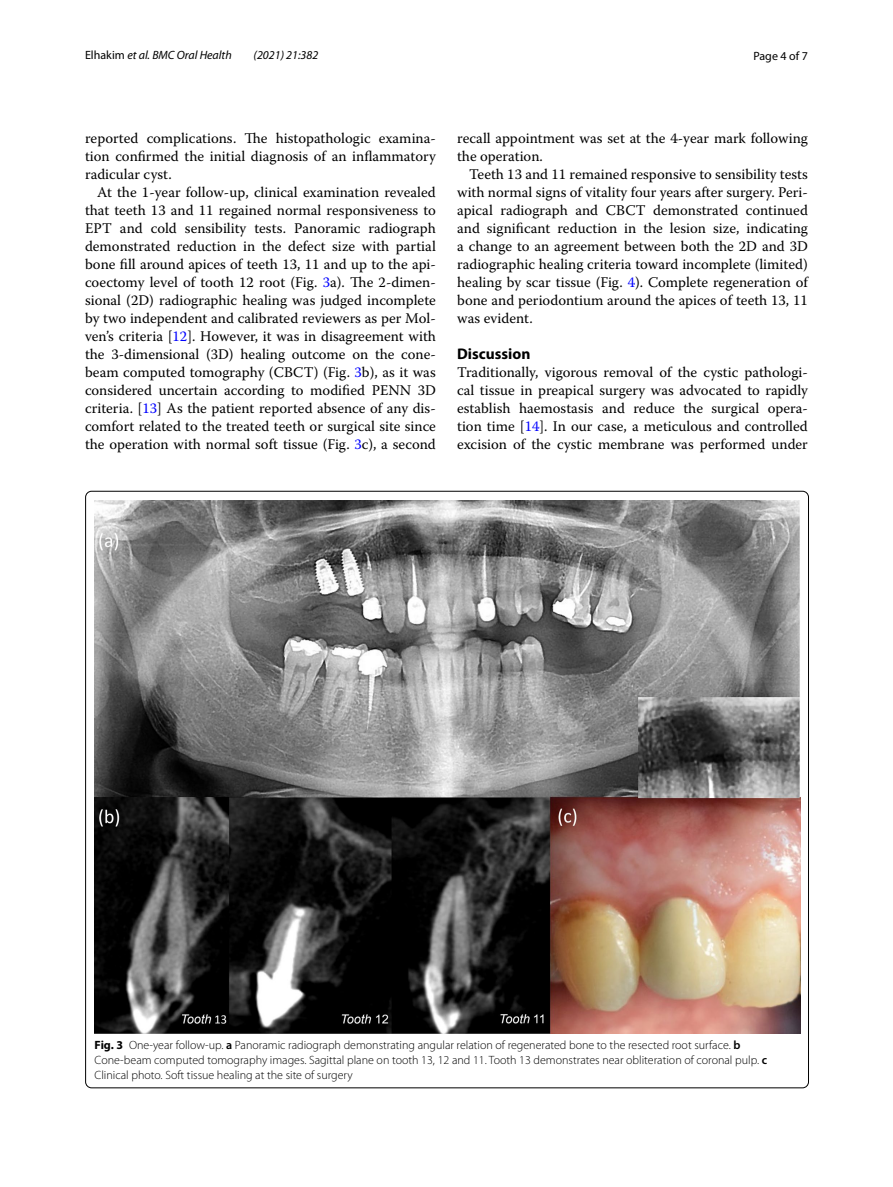
<style>
.page{position:relative;width:893px;height:1187px;background:#fff}
.page>*{position:absolute;margin:0;border:0;box-sizing:border-box;transform-origin:0 0}
.t1{font:700 15.45px "Myriad Pro";color:#000}
.t2{font:14.7px/18px "Warnock Pro";color:#000;text-align:justify}
.t3{font:300 12px/15px "Myriad Pro";color:#000}
.t4{font:italic 12px "Myriad Pro";color:#000}
.t5{font:12px "Myriad Pro";color:#000}
.s1{font-style:normal}
.s2{color:#00f}
.s3{font-weight:700}
.s4{font-weight:600}
</style>
<div class="page">
<img style="left:94px;top:500px;width:706px;height:533px">
<p class="t4" style="left:85px;top:48px;width:148px"><span class="s1">Elhakim</span> et al. BMC Oral Health</p>
<p class="t4" style="left:254px;top:48px;width:66px">(2021) 21:382</p>
<p class="t5" style="left:753px;top:48px;width:56px">Page 4 of 7</p>
<p class="t2" style="left:85px;top:128px;width:352px">reported complications. The histopathologic examina&shy;tion confirmed the initial diagnosis of an inflammatory radicular cyst.</p>
<p class="t2" style="left:85px;top:182px;width:352px;text-indent:12px">At the 1-year follow-up, clinical examination revealed that teeth 13 and 11 regained normal responsiveness to EPT and cold sensibility tests. Panoramic radiograph demonstrated reduction in the defect size with partial bone fill around apices of teeth 13, 11 and up to the api&shy;coectomy level of tooth 12 root (Fig. <span class="s2">3</span>a). The 2-dimen&shy;sional (2D) radiographic healing was judged incomplete by two independent and calibrated reviewers as per Mol&shy;ven’s criteria [<span class="s2">12</span>]. However, it was in disagreement with the 3-dimensional (3D) healing outcome on the cone&shy;beam computed tomography (CBCT) (Fig. <span class="s2">3</span>b), as it was considered uncertain according to modified PENN 3D criteria. [<span class="s2">13</span>] As the patient reported absence of any dis&shy;comfort related to the treated teeth or surgical site since the operation with normal soft tissue (Fig. <span class="s2">3</span>c), a second</p>
<p class="t2" style="left:457px;top:128px;width:352px">recall appointment was set at the 4-year mark following the operation.</p>
<p class="t2" style="left:457px;top:164px;width:352px;text-indent:12px">Teeth 13 and 11 remained responsive to sensibility tests with normal signs of vitality four years after surgery. Peri&shy;apical radiograph and CBCT demonstrated continued and significant reduction in the lesion size, indicating a change to an agreement between both the 2D and 3D radiographic healing criteria toward incomplete (limited) healing by scar tissue (Fig. <span class="s2">4</span>). Complete regeneration of bone and periodontium around the apices of teeth 13, 11 was evident.</p>
<p class="t1" style="left:457px;top:343px;width:75px">Discussion</p>
<p class="t2" style="left:457px;top:362px;width:352px">Traditionally, vigorous removal of the cystic pathologi&shy;cal tissue in preapical surgery was advocated to rapidly establish haemostasis and reduce the surgical opera&shy;tion time [<span class="s2">14</span>]. In our case, a meticulous and controlled excision of the cystic membrane was performed under</p>
<p class="t3" style="left:95px;top:1037px;width:674px"><span class="s3">Fig. 3</span> One-year follow-up. <span class="s4">a</span> Panoramic radiograph demonstrating angular relation of regenerated bone to the resected root surface. <span class="s4">b<br></span>Cone-beam computed tomography images. Sagittal plane on tooth 13, 12 and 11. Tooth 13 demonstrates near obliteration of coronal pulp. <span class="s4">c<br></span>Clinical photo. Soft tissue healing at the site of surgery</p>
</div>
